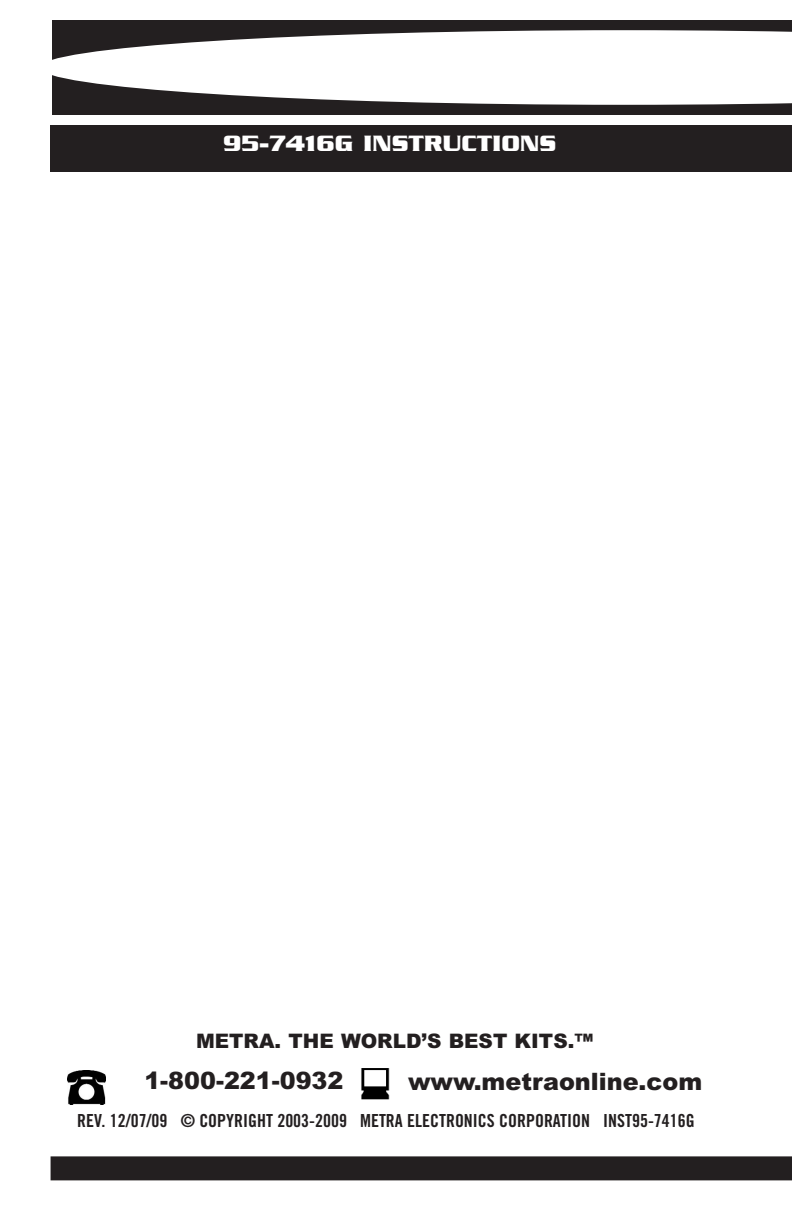
<style>
.page{position:relative;width:792px;height:1224px;background:#fff}
.page>*{position:absolute;margin:0;border:0;box-sizing:border-box;transform-origin:0 0}
.t1{font:900 24px "Arial";color:#231f20}
.t2{font:700 24px "Serpentine";color:#fff}
.t3{font:900 20px "Arial";color:#231f20}
.t4{font:18px "Trade Gothic Bold Cond Twenty";color:#231f20}
</style>
<div class="page">
<img style="left:67px;top:1070px;width:39px;height:34px">
<svg style="left:361px;top:1099px;width:28px;height:1px"></svg>
<img style="left:361px;top:1068px;width:29px;height:31px">
<div style="left:51px;top:1156px;width:741px;height:24px;background:#231f20"></div>
<div style="left:51px;top:125px;width:741px;height:47px;background:#231f20"></div>
<div style="left:52px;top:20px;width:740px;height:95px;background:#231f20"></div>
<svg style="left:52px;top:30px;width:740px;height:75px;fill:#fff"></svg>
<h1 class="t2" style="left:223px;top:135px;width:334px">95-7416G INSTRUCTIONS</h1>
<p class="t3" style="left:196px;top:1029px;width:399px">METRA. THE WORLD’S BEST KITS.™</p>
<h1 class="t1" style="left:144px;top:1067px;width:201px">1-800-221-0932</h1>
<p class="t4" style="left:77px;top:1114px;width:619px">REV. 12/07/09 © COPYRIGHT 2003-2009 METRA ELECTRONICS CORPORATION INST95-7416G</p>
<h1 class="t1" style="left:408px;top:1067px;width:296px">www.metraonline.com</h1>
</div>
